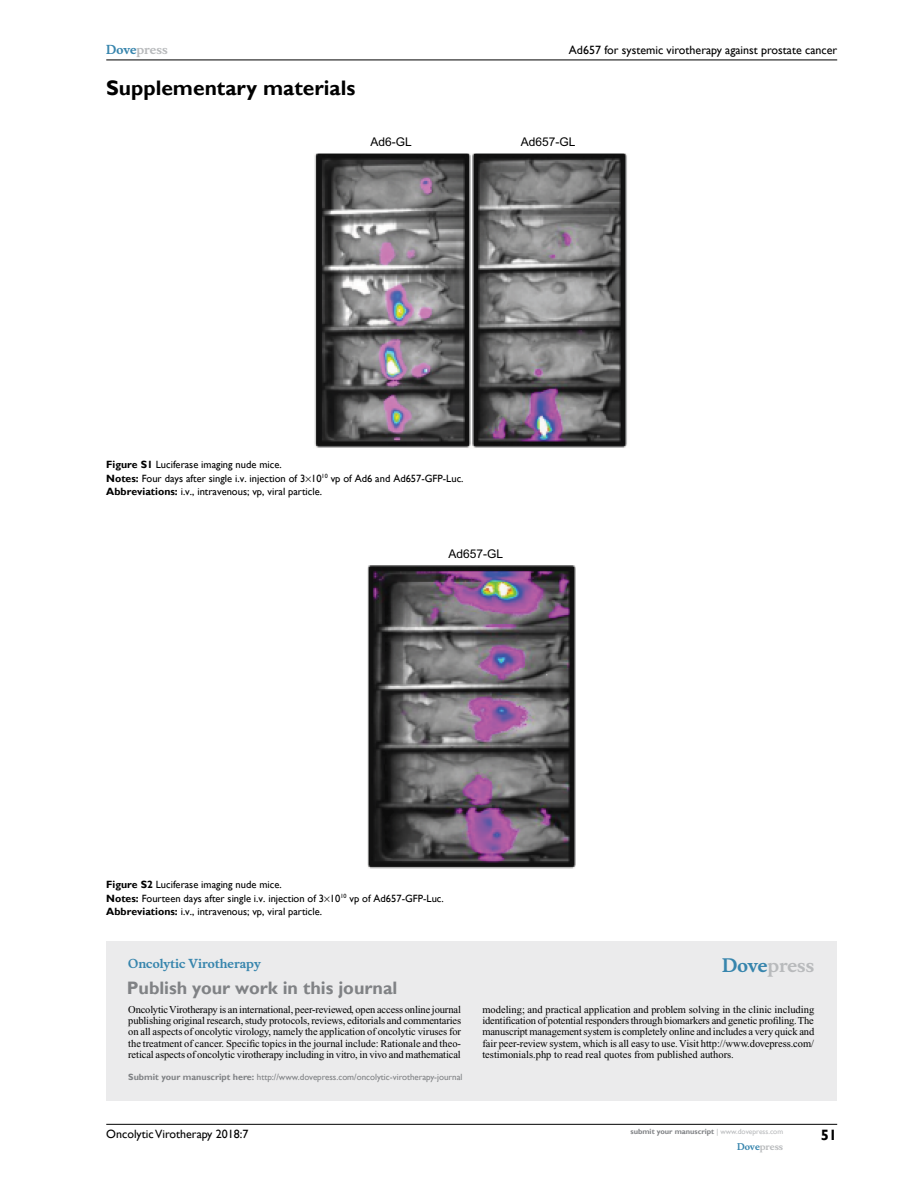
<style>
.page{position:relative;width:918px;height:1188px;background:#fff}
.page>*{position:absolute;margin:0;border:0;box-sizing:border-box;transform-origin:0 0}
.t1{font:700 21px "Gill Sans";color:#000}
.t2{font:700 18px "Gill Sans";color:#808285}
.t3{font:700 18px "Musee";color:#b8babc}
.t4{font:700 15px "Gill Sans";color:#000}
.t5{font:12px "Gill Sans";color:#000}
.t6{font:12px "Arial";color:#000}
.t7{font:700 12px "Musee";color:#3785ad}
.t8{font:700 12px "Musee";color:#b8babc}
.t9{font:10.5px/11.2px "Times New Roman";letter-spacing:-.01em;color:#000;text-align:justify}
.t10{font:10.5px/13.5px "Gill Sans";color:#000}
.t11{font:9px "Gill Sans";color:#808285}
.t12{font:700 9px "Musee";color:#b8babc}
.t13{font:700 7.5px "Gill Sans";color:#808285}
.s1{color:#3785ad}
.s2{font-weight:700}
.s3{font-weight:400;color:#b8babc}
</style>
<div class="page">
<div style="left:106px;top:941px;width:731px;height:159px;background:#ebebec"></div>
<hr style="left:106px;top:1124px;width:731px;height:1px;background:#000">
<hr style="left:106px;top:60px;width:731px;height:1px;background:#000">
<img style="left:314px;top:153px;width:313px;height:295px">
<img style="left:368px;top:566px;width:208px;height:303px">
<p class="t8" style="left:106px;top:43px;width:63px"><span class="s1">Dove</span>press</p>
<h1 class="t1" style="left:106px;top:76px;width:251px">Supplementary materials</h1>
<p class="t5" style="left:569px;top:43px;width:270px">Ad657 for systemic virotherapy against prostate cancer</p>
<p class="t6" style="left:370px;top:134px;width:43px">Ad6-GL</p>
<p class="t6" style="left:521px;top:134px;width:56px">Ad657-GL</p>
<p class="t10" style="left:106px;top:458px;width:359px"><span class="s2">Figure S1</span> Luciferase imaging nude mice.<br><span class="s2">Notes:</span> Four days after single i.v. injection of 3 10<sup>10</sup> vp of Ad6 and Ad657-GFP-Luc.<br><span class="s2">Abbreviations:</span> i.v., intravenous; vp, viral particle.</p>
<p class="t6" style="left:449px;top:546px;width:56px">Ad657-GL</p>
<p class="t10" style="left:106px;top:878px;width:339px"><span class="s2">Figure S2</span> Luciferase imaging nude mice.<br><span class="s2">Notes:</span> Fourteen days after single i.v. injection of 3 10<sup>10</sup> vp of Ad657-GFP-Luc.<br><span class="s2">Abbreviations:</span> i.v., intravenous; vp, viral particle.</p>
<p class="t7" style="left:128px;top:956px;width:134px">Oncolytic Virotherapy</p>
<h2 class="t2" style="left:127px;top:977px;width:272px">Publish your work in this journal</h2>
<h2 class="t3" style="left:722px;top:955px;width:94px"><span class="s1">Dove</span>press</h2>
<p class="t9" style="left:128px;top:1004px;width:334px">Oncolytic Virotherapy is an international, peer-reviewed, open access online journal publishing original research, study protocols, reviews, editorials and commentaries on all aspects of oncolytic virology, namely the application of oncolytic viruses for the treatment of cancer. Specific topics in the journal include: Rationale and theo&shy;retical aspects of oncolytic virotherapy including in vitro, in vivo and mathematical</p>
<p class="t9" style="left:482px;top:1004px;width:333px">modeling; and practical application and problem solving in the clinic including identification of potential responders through biomarkers and genetic profiling. The manuscript management system is completely online and includes a very quick and fair peer-review system, which is all easy to use. Visit http://www.dovepress.com/ testimonials.php to read real quotes from published authors.</p>
<p class="t11" style="left:128px;top:1072px;width:336px"><span class="s2">Submit your manuscript here:</span> http://www.dovepress.com/oncolytic-virotherapy-journal</p>
<p class="t5" style="left:106px;top:1127px;width:144px">Oncolytic Virotherapy 2018:7</p>
<p class="t13" style="left:631px;top:1127px;width:154px">submit your manuscript <span class="s3">| www.dovepress.com</span></p>
<p class="t12" style="left:737px;top:1141px;width:48px"><span class="s1">Dove</span>press</p>
<h3 class="t4" style="left:821px;top:1126px;width:18px">51</h3>
</div>
